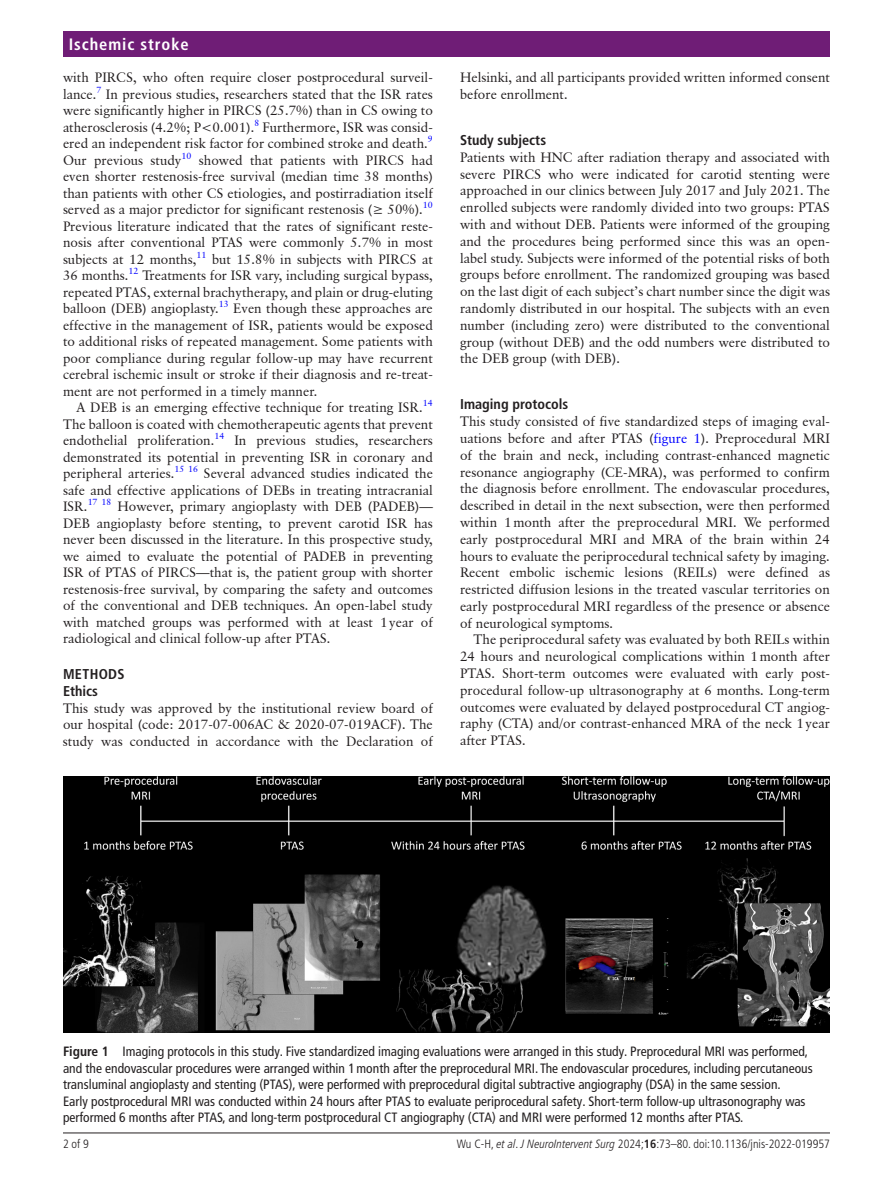
<style>
.page{position:relative;width:893px;height:1191px;background:#fff}
.page>*{position:absolute;margin:0;border:0;box-sizing:border-box;transform-origin:0 0}
.t1{font:700 condensed 16.5px "Frutiger LT Pro";letter-spacing:.055em;color:#fff}
.t2{font:700 condensed 14.25px "Frutiger LT Pro";color:#231f20}
.t3{font:700 condensed 14.25px/17.2px "Frutiger LT Pro";letter-spacing:.025em;color:#231f20}
.t4{font:13.5px/16.5px "Classical Garamond BT";color:#231f20;text-align:justify}
.t5{font:condensed 13.5px/16.5px "Frutiger LT Pro";color:#231f20}
.t6{font:300 condensed 12px "Frutiger LT Pro";color:#231f20}
.s1{color:#00f}
.s2{font-weight:700}
.s3{font-style:italic}
</style>
<div class="page">
<hr style="left:63px;top:1132px;width:767px;height:1px;background:#231f20">
<div style="left:63px;top:31px;width:767px;height:25px;background:#6f1d76"></div>
<img style="left:63px;top:777px;width:767px;height:255px">
<p class="t1" style="left:69px;top:34px;width:121px">Ischemic stroke</p>
<p class="t4" style="left:63px;top:69px;width:371px">with PIRCS, who often require closer postprocedural surveil&shy;lance.<sup>7</sup> In previous studies, researchers stated that the ISR rates were significantly higher in PIRCS (25.7%) than in CS owing to atherosclerosis (4.2%; P&lt;0.001).<sup>8</sup> Furthermore, ISR was consid&shy;ered an independent risk factor for combined stroke and death.<sup>9<br></sup>Our previous study<sup>10</sup> showed that patients with PIRCS had even shorter restenosis-free survival (median time 38 months) than patients with other CS etiologies, and postirradiation itself served as a major predictor for significant restenosis (≥ 50%).<sup>10<br></sup>Previous literature indicated that the rates of significant reste&shy;nosis after conventional PTAS were commonly 5.7% in most subjects at 12 months,<sup>11</sup> but 15.8% in subjects with PIRCS at 36 months.<sup>12</sup> Treatments for ISR vary, including surgical bypass, repeated PTAS, external brachytherapy, and plain or drug-eluting balloon (DEB) angioplasty.<sup>13</sup> Even though these approaches are effective in the management of ISR, patients would be exposed to additional risks of repeated management. Some patients with poor compliance during regular follow-up may have recurrent cerebral ischemic insult or stroke if their diagnosis and re-treat&shy;ment are not performed in a timely manner.</p>
<p class="t4" style="left:63px;top:399px;width:371px;text-indent:14px">A DEB is an emerging effective technique for treating ISR.<sup>14<br></sup>The balloon is coated with chemotherapeutic agents that prevent endothelial proliferation.<sup>14</sup> In previous studies, researchers demonstrated its potential in preventing ISR in coronary and peripheral arteries.<sup>15</sup> <sup>16</sup> Several advanced studies indicated the safe and effective applications of DEBs in treating intracranial ISR.<sup>17</sup> <sup>18</sup> However, primary angioplasty with DEB (PADEB)— DEB angioplasty before stenting, to prevent carotid ISR has never been discussed in the literature. In this prospective study, we aimed to evaluate the potential of PADEB in preventing ISR of PTAS of PIRCS—that is, the patient group with shorter restenosis-free survival, by comparing the safety and outcomes of the conventional and DEB techniques. An open-label study with matched groups was performed with at least 1year of radiological and clinical follow-up after PTAS.</p>
<p class="t3" style="left:63px;top:665px;width:63px">METHODS<br>Ethics</p>
<p class="t4" style="left:63px;top:699px;width:371px">This study was approved by the institutional review board of our hospital (code: 2017-07-006AC &amp; 2020-07-019ACF). The study was conducted in accordance with the Declaration of</p>
<p class="t4" style="left:460px;top:69px;width:371px">Helsinki, and all participants provided written informed consent before enrollment.</p>
<p class="t2" style="left:460px;top:132px;width:88px">Study subjects</p>
<p class="t4" style="left:460px;top:149px;width:371px">Patients with HNC after radiation therapy and associated with severe PIRCS who were indicated for carotid stenting were approached in our clinics between July 2017 and July 2021. The enrolled subjects were randomly divided into two groups: PTAS with and without DEB. Patients were informed of the grouping and the procedures being performed since this was an open&shy;label study. Subjects were informed of the potential risks of both groups before enrollment. The randomized grouping was based on the last digit of each subject’s chart number since the digit was randomly distributed in our hospital. The subjects with an even number (including zero) were distributed to the conventional group (without DEB) and the odd numbers were distributed to the DEB group (with DEB).</p>
<p class="t2" style="left:460px;top:396px;width:110px">Imaging protocols</p>
<p class="t4" style="left:460px;top:413px;width:371px">This study consisted of five standardized steps of imaging eval&shy;uations before and after PTAS (<span class="s1">figure 1</span>). Preprocedural MRI of the brain and neck, including contrast-enhanced magnetic resonance angiography (CE-MRA), was performed to confirm the diagnosis before enrollment. The endovascular procedures, described in detail in the next subsection, were then performed within 1month after the preprocedural MRI. We performed early postprocedural MRI and MRA of the brain within 24 hours to evaluate the periprocedural technical safety by imaging.<br>Recent embolic ischemic lesions (REILs) were defined as restricted diffusion lesions in the treated vascular territories on early postprocedural MRI regardless of the presence or absence of neurological symptoms.</p>
<p class="t4" style="left:460px;top:631px;width:371px;text-indent:14px">The periprocedural safety was evaluated by both REILs within 24 hours and neurological complications within 1month after PTAS. Short-term outcomes were evaluated with early post&shy;procedural follow-up ultrasonography at 6 months. Long-term outcomes were evaluated by delayed postprocedural CT angiog&shy;raphy (CTA) and/or contrast-enhanced MRA of the neck 1year after PTAS.</p>
<p class="t5" style="left:63px;top:1043px;width:751px"><span class="s2">Figure 1</span> Imaging protocols in this study. Five standardized imaging evaluations were arranged in this study. Preprocedural MRI was performed, and the endovascular procedures were arranged within 1month after the preprocedural MRI. The endovascular procedures, including percutaneous transluminal angioplasty and stenting (PTAS), were performed with preprocedural digital subtractive angiography (DSA) in the same session.<br>Early postprocedural MRI was conducted within 24 hours after PTAS to evaluate periprocedural safety. Short-term follow-up ultrasonography was performed 6 months after PTAS, and long-term postprocedural CT angiography (CTA) and MRI were performed 12 months after PTAS.</p>
<p class="t6" style="left:63px;top:1136px;width:27px">2 of 9</p>
<p class="t6" style="left:457px;top:1136px;width:375px">Wu C-H, <span class="s3">et al</span>. <span class="s3">J NeuroIntervent Surg</span> 2024;<span class="s2">16</span>:73–80. doi:10.1136/jnis-2022-019957</p>
</div>
